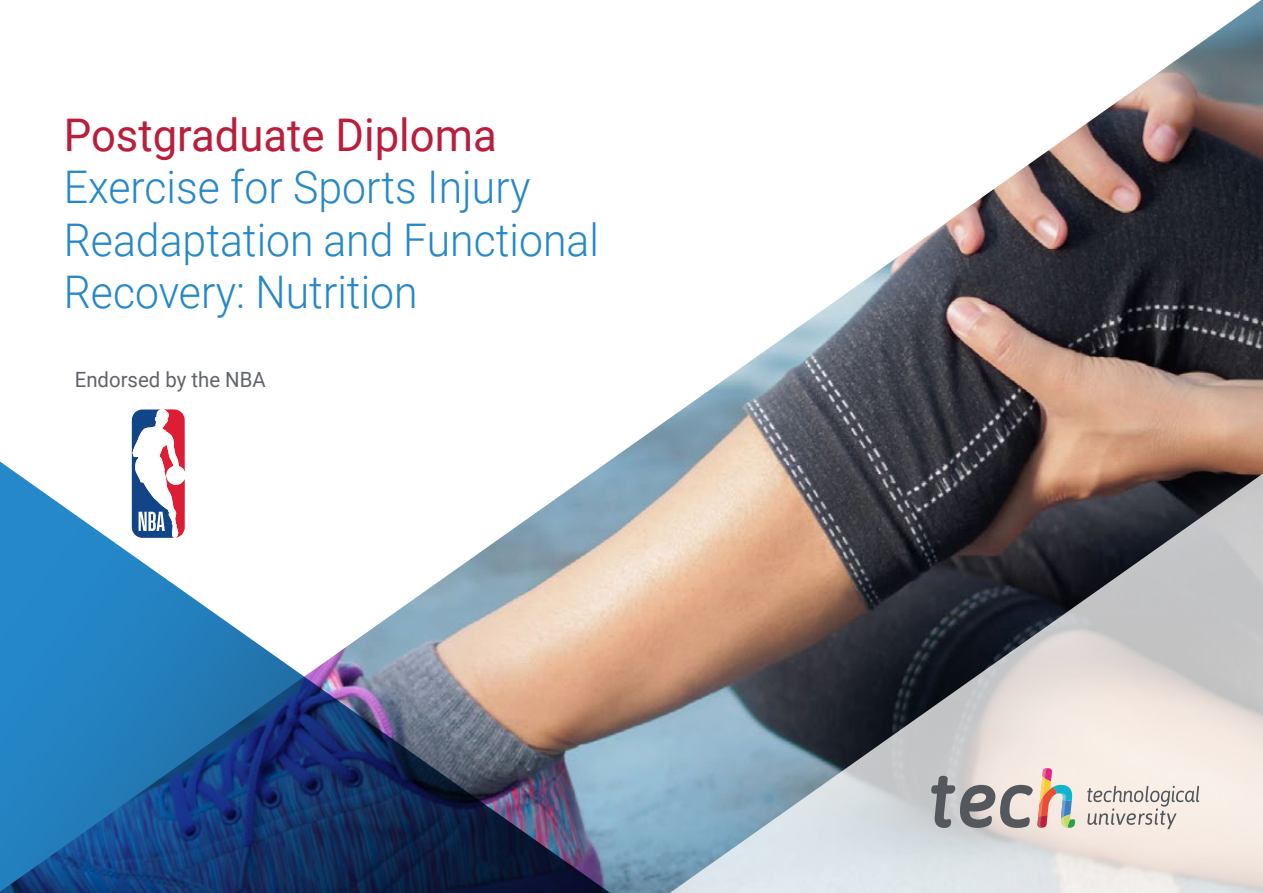
<style>
.page{position:relative;width:1263px;height:893px;background:#fff}
.page>*{position:absolute;margin:0;border:0;box-sizing:border-box;transform-origin:0 0}
.t1{font:300 45px/52.5px "Roboto";color:#2488c9;scale:.95 1}
.t2{font:45px "Roboto";color:#ba1e3c}
.t3{font:21px "Roboto";color:#61646a}
</style>
<div class="page">
<img style="left:131px;top:0;width:1132px;height:458px">
<svg style="left:640px;top:458px;width:623px;height:435px;background:#9c9897"></svg>
<img style="left:0;top:446px;width:640px;height:447px">
<svg style="left:132px;top:409px;width:53px;height:129px"></svg>
<svg style="left:931px;top:768px;width:144px;height:60px;background:#b8b1ad"></svg>
<svg style="left:1087px;top:786px;width:112px;height:43px;background:#d8d0ca"></svg>
<p class="t2" style="left:64px;top:103px;width:434px">Postgraduate Diploma</p>
<p class="t1" style="left:64px;top:159px;width:565px">Exercise for Sports Injury<br>Readaptation and Functional<br>Recovery: Nutrition</p>
<p class="t3" style="left:75px;top:365px;width:192px">Endorsed by the NBA</p>
</div>
